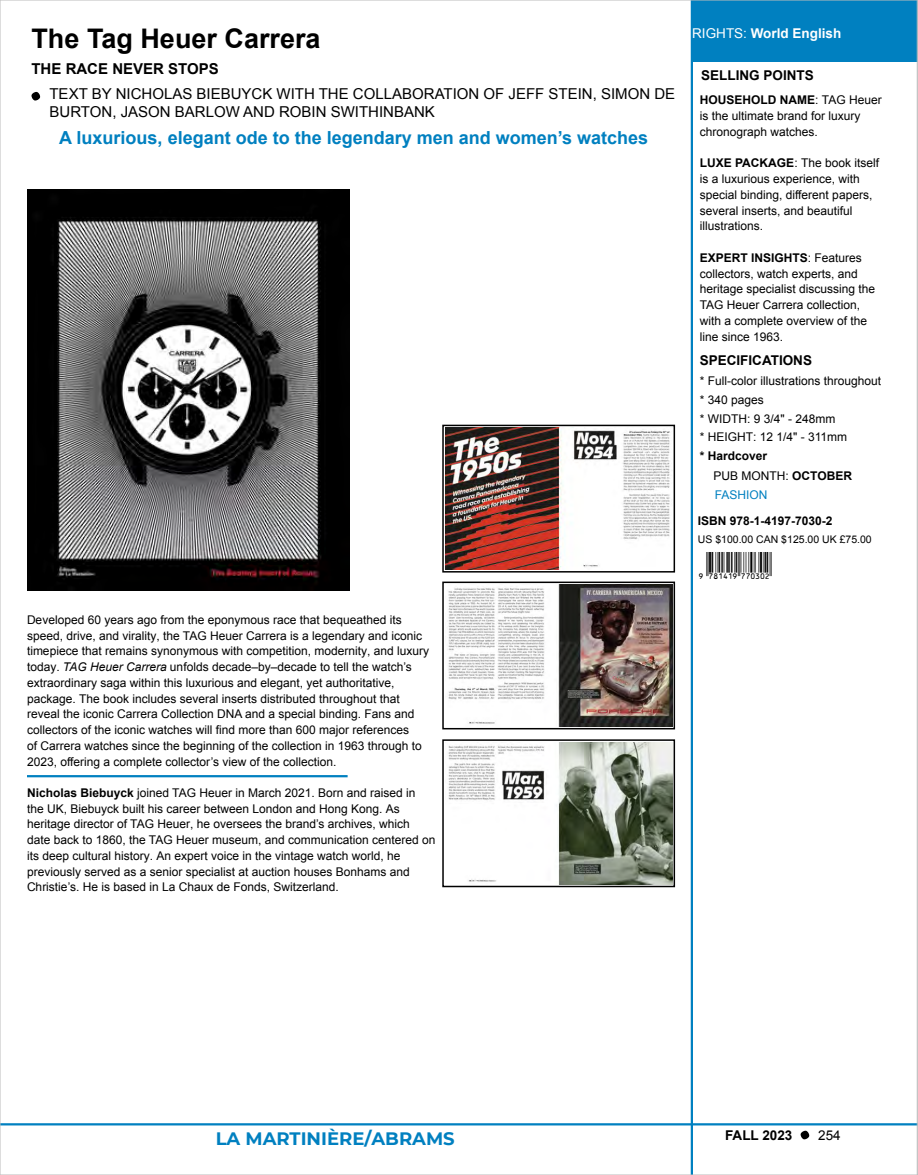
<style>
.page{position:relative;width:918px;height:1175px;background:#fff}
.page>*{position:absolute;margin:0;border:0;box-sizing:border-box;transform-origin:0 0}
.t1{font:700 27px "Arial";color:#000}
.t2{font:27px "UPC Half";color:#000}
.t3{font:700 18px "Arial";color:#0080c0}
.t4{font:700 18px "Montserrat";color:#0080c0}
.t5{font:15px/25.8px "Arial";color:#000}
.t6{font:700 13.5px "Arial";color:#000}
.t7{font:700 13.5px "Arial";color:#fff}
.t8{font:13.5px "Arial";color:#000}
.t9{font:12px/15.8px "Arial";color:#000}
.t10{font:700 12px "Arial";color:#000}
.t11{font:10.5px "Arial";color:#000}
.s1{font-weight:700}
.s2{font-style:italic}
.s3{font-weight:400}
.s4{color:#0080c0}
</style>
<div class="page">
<div style="left:801px;top:1131px;width:7px;height:7px;background:#000;border-radius:3px"></div>
<div style="left:801px;top:1130px;width:8px;height:9px;border:2px solid #000;border-radius:3px"></div>
<hr style="left:0;top:1123px;width:918px;height:2px;background:#0080c0">
<hr style="left:691px;top:0;width:2px;height:1174px;background:#0080c0">
<div style="left:442px;top:424px;width:233px;height:148px;border:2px solid #000"></div>
<img style="left:445px;top:428px;width:225px;height:141px">
<div style="left:442px;top:581px;width:233px;height:148px;border:2px solid #000"></div>
<img style="left:447px;top:584px;width:225px;height:142px">
<div style="left:442px;top:739px;width:233px;height:148px;border:2px solid #000"></div>
<img style="left:448px;top:742px;width:224px;height:142px">
<hr style="left:27px;top:775px;width:321px;height:2px;background:#0080c0">
<div style="left:692px;top:0;width:226px;height:62px;background:#0080c0"></div>
<div style="left:32px;top:93px;width:7px;height:7px;background:#000;border-radius:3px"></div>
<div style="left:32px;top:92px;width:8px;height:8px;border:2px solid #000;border-radius:3px"></div>
<img style="left:27px;top:190px;width:323px;height:400px">
<hr style="left:0;top:0;width:1px;height:1174px;background:#bcbcbc">
<hr style="left:917px;top:0;width:1px;height:1174px;background:#bcbcbc">
<hr style="left:0;top:0;width:918px;height:1px;background:#bcbcbc">
<hr style="left:0;top:1174px;width:918px;height:1px;background:#bcbcbc">
<p class="t1" style="left:32px;top:20px;width:291px">The Tag Heuer Carrera</p>
<p class="t5" style="left:50px;top:56px;width:627px;text-indent:-18px"><span class="s1">THE RACE NEVER STOPS<br></span>TEXT BY NICHOLAS BIEBUYCK WITH THE COLLABORATION OF JEFF STEIN, SIMON DE</p>
<p class="t5" style="left:50px;top:99px;width:387px">BURTON, JASON BARLOW AND ROBIN SWITHINBANK</p>
<p class="t3" style="left:59px;top:125px;width:590px">A luxurious, elegant ode to the legendary men and women’s watches</p>
<p class="t9" style="left:27px;top:612px;width:404px">Developed 60 years ago from the eponymous race that bequeathed its speed, drive, and virality, the TAG Heuer Carrera is a legendary and iconic timepiece that remains synonymous with competition, modernity, and luxury today. <span class="s2">TAG Heuer Carrera</span> unfolds decade–by–decade to tell the watch’s extraordinary saga within this luxurious and elegant, yet authoritative, package. The book includes several inserts distributed throughout that reveal the iconic Carrera Collection DNA and a special binding. Fans and collectors of the iconic watches will find more than 600 major references<br>of Carrera watches since the beginning of the collection in 1963 through to 2023, offering a complete collector’s view of the collection.</p>
<p class="t9" style="left:27px;top:784px;width:410px"><span class="s1">Nicholas Biebuyck</span> joined TAG Heuer in March 2021. Born and raised in<br>the UK, Biebuyck built his career between London and Hong Kong. As heritage director of TAG Heuer, he oversees the brand’s archives, which date back to 1860, the TAG Heuer museum, and communication centered on its deep cultural history. An expert voice in the vintage watch world, he previously served as a senior specialist at auction houses Bonhams and Christie’s. He is based in La Chaux de Fonds, Switzerland.</p>
<p class="t7" style="left:692px;top:23px;width:151px"><span class="s3">RIGHTS:</span> World English</p>
<p class="t6" style="left:701px;top:66px;width:114px">SELLING POINTS</p>
<p class="t9" style="left:700px;top:92px;width:183px"><span class="s1">HOUSEHOLD NAME</span>: TAG Heuer is the ultimate brand for luxury chronograph watches.</p>
<p class="t9" style="left:700px;top:155px;width:181px"><span class="s1">LUXE PACKAGE</span>: The book itself is a luxurious experience, with special binding, different papers, several inserts, and beautiful illustrations.</p>
<p class="t9" style="left:700px;top:250px;width:177px"><span class="s1">EXPERT INSIGHTS</span>: Features collectors, watch experts, and heritage specialist discussing the<br>TAG Heuer Carrera collection, with a complete overview of the line since 1963.</p>
<p class="t6" style="left:700px;top:351px;width:114px">SPECIFICATIONS</p>
<p class="t9" style="left:700px;top:371px;width:183px;line-height:18.9px">* Full-color illustrations throughout * 340 pages<br>* WIDTH: 9 3/4" - 248mm<br>* HEIGHT: 12 1/4" - 311mm<br><span class="s1">* Hardcover</span></p>
<p class="t9" style="left:714px;top:467px;width:140px;line-height:18.6px">PUB MONTH: <span class="s1">OCTOBER<br></span><span class="s4">FASHION</span></p>
<p class="t10" style="left:698px;top:512px;width:136px">ISBN 978-1-4197-7030-2</p>
<p class="t11" style="left:698px;top:532px;width:175px">US $100.00 CAN $125.00 UK £75.00</p>
<p class="t2" style="left:699px;top:554px;width:79px">ËxHSLELJy770302z</p>
<p class="t4" style="left:216px;top:1125px;width:241px">LA MARTINIÈRE/ABRAMS</p>
<p class="t6" style="left:725px;top:1125px;width:69px">FALL 2023</p>
<p class="t8" style="left:818px;top:1126px;width:24px">254</p>
</div>
